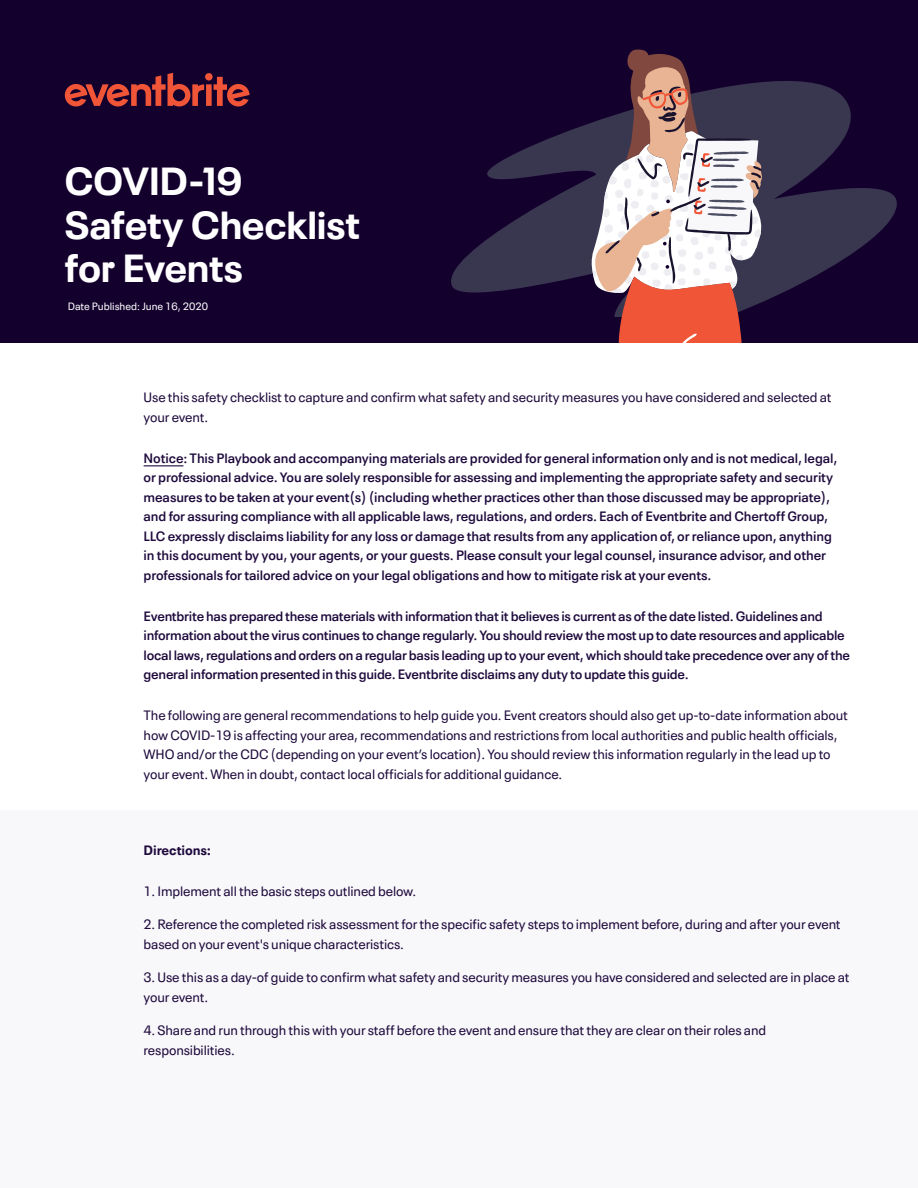
<style>
.page{position:relative;width:918px;height:1188px;background:#fff}
.page>*{position:absolute;margin:0;border:0;box-sizing:border-box;transform-origin:0 0}
.t1{font:700 39px/43.5px "Neue Plak";letter-spacing:.005em;color:#fff}
.t2{font:600 13.5px/19.5px "Neue Plak Text";letter-spacing:-.01em;color:#1e0a3c}
.t3{font:13.5px/19.5px "Neue Plak Text";letter-spacing:-.01em;color:#1e0a3c}
.t4{font:700 13.5px "Neue Plak Text";letter-spacing:-.01em;color:#1e0a3c}
.t5{font:10.5px "Neue Plak Text";color:#fff}
</style>
<div class="page">
<div style="left:0;top:811px;width:918px;height:377px;background:#f8f7fa"></div>
<div style="left:0;top:0;width:918px;height:343px;background:#13002d"></div>
<hr style="left:144px;top:465px;width:39px;height:1px;background:#1e0a3c">
<svg style="left:64px;top:73px;width:186px;height:34px"></svg>
<svg style="left:451px;top:81px;width:446px;height:221px"></svg>
<svg style="left:589px;top:49px;width:174px;height:294px"></svg>
<h1 class="t1" style="left:65px;top:158px;width:296px">COVID-19<br>Safety Checklist for Events</h1>
<p class="t5" style="left:68px;top:298px;width:142px">Date Published: June 16, 2020</p>
<p class="t3" style="left:144px;top:387px;width:689px">Use this safety checklist to capture and confirm what safety and security measures you have considered and selected at your event.</p>
<p class="t2" style="left:144px;top:448px;width:695px">Notice: This Playbook and accompanying materials are provided for general information only and is not medical, legal, or professional advice. You are solely responsible for assessing and implementing the appropriate safety and security measures to be taken at your event(s) (including whether practices other than those discussed may be appropriate), and for assuring compliance with all applicable laws, regulations, and orders. Each of Eventbrite and Chertoff Group, LLC expressly disclaims liability for any loss or damage that results from any application of, or reliance upon, anything in this document by you, your agents, or your guests. Please consult your legal counsel, insurance advisor, and other professionals for tailored advice on your legal obligations and how to mitigate risk at your events.</p>
<p class="t2" style="left:144px;top:606px;width:708px">Eventbrite has prepared these materials with information that it believes is current as of the date listed. Guidelines and information about the virus continues to change regularly. You should review the most up to date resources and applicable local laws, regulations and orders on a regular basis leading up to your event, which should take precedence over any of the general information presented in this guide. Eventbrite disclaims any duty to update this guide.</p>
<p class="t3" style="left:144px;top:705px;width:706px">The following are general recommendations to help guide you. Event creators should also get up-to-date information about how COVID-19 is affecting your area, recommendations and restrictions from local authorities and public health officials, WHO and/or the CDC (depending on your event’s location). You should review this information regularly in the lead up to your event. When in doubt, contact local officials for additional guidance.</p>
<p class="t4" style="left:144px;top:840px;width:69px">Directions:</p>
<p class="t3" style="left:144px;top:881px;width:274px">1. Implement all the basic steps outlined below.</p>
<p class="t3" style="left:144px;top:914px;width:699px">2. Reference the completed risk assessment for the specific safety steps to implement before, during and after your event based on your event's unique characteristics.</p>
<p class="t3" style="left:144px;top:967px;width:707px">3. Use this as a day-of guide to confirm what safety and security measures you have considered and selected are in place at your event.</p>
<p class="t3" style="left:144px;top:1020px;width:624px">4. Share and run through this with your staff before the event and ensure that they are clear on their roles and responsibilities.</p>
</div>
